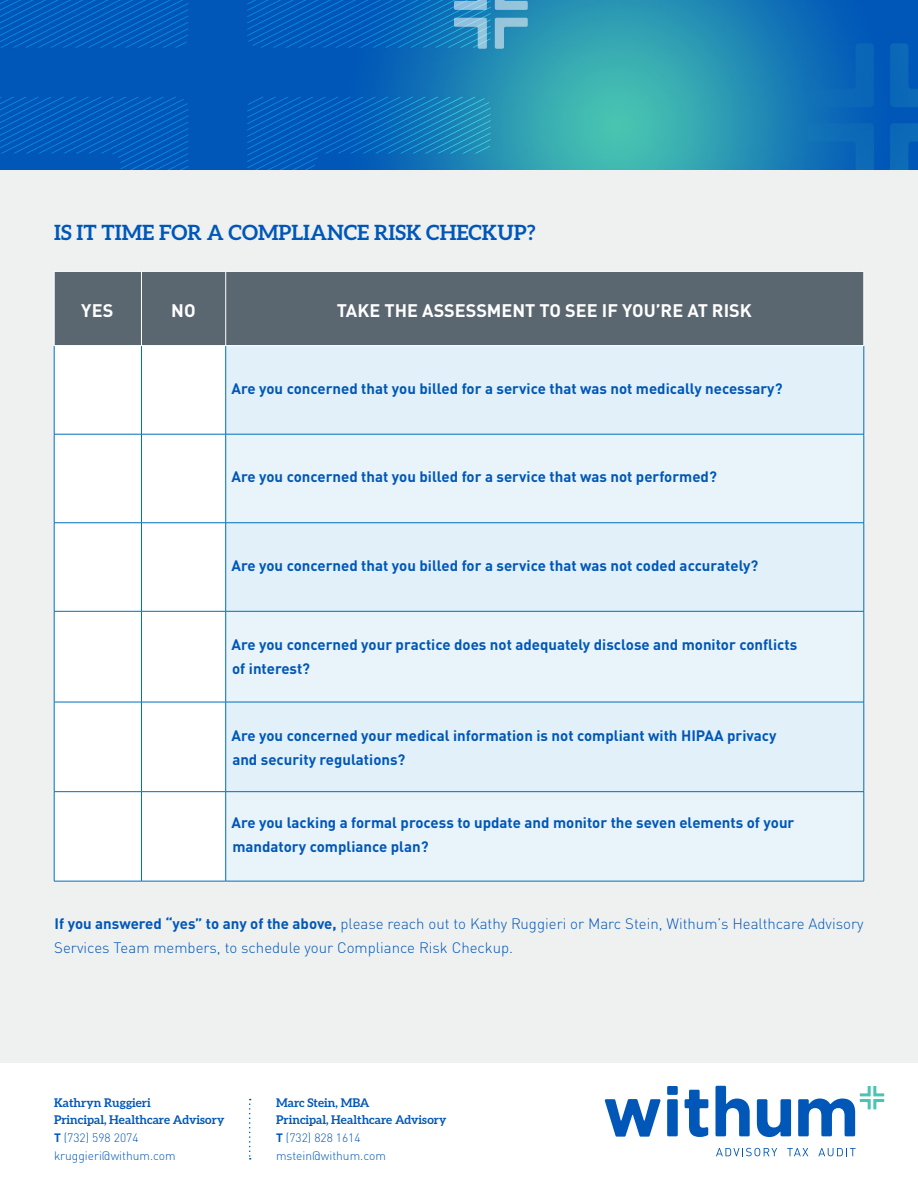
<style>
.page{position:relative;width:918px;height:1188px;background:#fff}
.page>*{position:absolute;margin:0;border:0;box-sizing:border-box;transform-origin:0 0}
.Blue_Header{font:700 21px "Aleo";color:#0057b8}
.Table_Blue_Text_Bold{font:700 18px "DINOT";color:#fff}
.Blue_Paragraph{font:700 15px/24px "DINOT";color:#0057b8}
.Blue_Paragraph-2{font:300 15px/24px "DINOT";color:#0057b8}
.Contact_Name{font:700 12px "Aleo";color:#0057b8}
.Contact_Info{font:300 12px/18px "DINOT";color:#0057b8}
.s1{font-weight:700}
</style>
<div class="page">
<div style="left:0;top:171px;width:918px;height:892px;background:#eff1f1"></div>
<img style="left:0;top:0;width:918px;height:170px">
<svg style="left:716px;top:1148px;width:61px;height:8px"></svg>
<svg style="left:787px;top:1148px;width:21px;height:8px"></svg>
<svg style="left:818px;top:1148px;width:38px;height:8px"></svg>
<svg style="left:605px;top:1099px;width:56px;height:38px"></svg>
<div style="left:667px;top:1099px;width:11px;height:37px;background:#0057b8"></div>
<svg style="left:685px;top:1090px;width:23px;height:47px"></svg>
<svg style="left:716px;top:1086px;width:34px;height:50px"></svg>
<svg style="left:757px;top:1099px;width:34px;height:38px"></svg>
<svg style="left:798px;top:1086px;width:86px;height:50px"></svg>
<div style="left:667px;top:1086px;width:11px;height:9px;background:#0057b8"></div>
<div style="left:55px;top:272px;width:809px;height:73px;background:#5a6670"></div>
<div style="left:55px;top:346px;width:170px;height:88px;background:#fff"></div>
<div style="left:226px;top:346px;width:638px;height:88px;background:#e2f1f9"></div>
<div style="left:55px;top:435px;width:170px;height:446px;background:#fff"></div>
<div style="left:226px;top:435px;width:638px;height:446px;background:#e8f4fa"></div>
<hr style="left:54px;top:346px;width:1px;height:88px;background:#006fba">
<hr style="left:141px;top:346px;width:1px;height:88px;background:#006fba">
<hr style="left:225px;top:346px;width:1px;height:88px;background:#006fba">
<hr style="left:864px;top:346px;width:1px;height:88px;background:#006fba">
<hr style="left:54px;top:434px;width:87px;height:1px;background:#006fba">
<hr style="left:54px;top:434px;width:1px;height:89px;background:#006fba">
<hr style="left:141px;top:434px;width:85px;height:1px;background:#006fba">
<hr style="left:141px;top:434px;width:1px;height:89px;background:#006fba">
<hr style="left:226px;top:434px;width:638px;height:1px;background:#006fba">
<hr style="left:225px;top:434px;width:1px;height:89px;background:#006fba">
<hr style="left:864px;top:434px;width:1px;height:89px;background:#006fba">
<hr style="left:54px;top:522px;width:87px;height:1px;background:#006fba">
<hr style="left:54px;top:523px;width:1px;height:88px;background:#006fba">
<hr style="left:141px;top:522px;width:85px;height:1px;background:#006fba">
<hr style="left:141px;top:523px;width:1px;height:88px;background:#006fba">
<hr style="left:226px;top:522px;width:638px;height:1px;background:#006fba">
<hr style="left:225px;top:523px;width:1px;height:88px;background:#006fba">
<hr style="left:864px;top:523px;width:1px;height:88px;background:#006fba">
<hr style="left:54px;top:611px;width:87px;height:1px;background:#006fba">
<hr style="left:54px;top:611px;width:1px;height:91px;background:#006fba">
<hr style="left:141px;top:611px;width:85px;height:1px;background:#006fba">
<hr style="left:141px;top:611px;width:1px;height:91px;background:#006fba">
<hr style="left:226px;top:611px;width:638px;height:1px;background:#006fba">
<hr style="left:225px;top:611px;width:1px;height:91px;background:#006fba">
<hr style="left:864px;top:611px;width:1px;height:91px;background:#006fba">
<hr style="left:54px;top:702px;width:87px;height:1px;background:#006fba">
<hr style="left:54px;top:702px;width:1px;height:89px;background:#006fba">
<hr style="left:141px;top:702px;width:85px;height:1px;background:#006fba">
<hr style="left:141px;top:702px;width:1px;height:89px;background:#006fba">
<hr style="left:226px;top:702px;width:638px;height:1px;background:#006fba">
<hr style="left:225px;top:702px;width:1px;height:89px;background:#006fba">
<hr style="left:864px;top:702px;width:1px;height:89px;background:#006fba">
<hr style="left:54px;top:791px;width:87px;height:1px;background:#006fba">
<hr style="left:54px;top:792px;width:1px;height:89px;background:#006fba">
<hr style="left:141px;top:791px;width:85px;height:1px;background:#006fba">
<hr style="left:141px;top:792px;width:1px;height:89px;background:#006fba">
<hr style="left:226px;top:791px;width:638px;height:1px;background:#006fba">
<hr style="left:225px;top:792px;width:1px;height:89px;background:#006fba">
<hr style="left:864px;top:792px;width:1px;height:89px;background:#006fba">
<hr style="left:54px;top:881px;width:87px;height:1px;background:#006fba">
<hr style="left:141px;top:881px;width:85px;height:1px;background:#006fba">
<hr style="left:226px;top:881px;width:638px;height:1px;background:#006fba">
<hr style="left:54px;top:271px;width:87px;height:1px;background:#fff">
<hr style="left:54px;top:272px;width:1px;height:73px;background:#fff">
<hr style="left:54px;top:345px;width:87px;height:1px;background:#fff">
<hr style="left:226px;top:271px;width:638px;height:1px;background:#fff">
<hr style="left:864px;top:272px;width:1px;height:73px;background:#fff">
<hr style="left:226px;top:345px;width:638px;height:1px;background:#fff">
<hr style="left:141px;top:271px;width:85px;height:1px;background:#fff">
<hr style="left:141px;top:272px;width:1px;height:73px;background:#fff">
<hr style="left:225px;top:272px;width:1px;height:73px;background:#fff">
<hr style="left:141px;top:345px;width:85px;height:1px;background:#fff">
<svg style="left:249px;top:1099px;width:2px;height:61px"></svg>
<p class="Blue_Header" style="left:54px;top:221px;width:483px">IS IT TIME FOR A COMPLIANCE RISK CHECKUP?</p>
<p class="Table_Blue_Text_Bold" style="left:81px;top:297px;width:34px">YES</p>
<p class="Table_Blue_Text_Bold" style="left:171px;top:297px;width:26px">NO</p>
<p class="Table_Blue_Text_Bold" style="left:337px;top:297px;width:416px">TAKE THE ASSESSMENT TO SEE IF YOU’RE AT RISK</p>
<p class="Blue_Paragraph" style="left:232px;top:375px;width:553px">Are you concerned that you billed for a service that was not medically necessary?</p>
<p class="Blue_Paragraph" style="left:232px;top:464px;width:487px">Are you concerned that you billed for a service that was not performed?</p>
<p class="Blue_Paragraph" style="left:232px;top:553px;width:528px">Are you concerned that you billed for a service that was not coded accurately?</p>
<p class="Blue_Paragraph" style="left:232px;top:631px;width:567px">Are you concerned your practice does not adequately disclose and monitor conflicts of interest?</p>
<p class="Blue_Paragraph" style="left:232px;top:723px;width:547px">Are you concerned your medical information is not compliant with HIPAA privacy and security regulations?</p>
<p class="Blue_Paragraph" style="left:232px;top:809px;width:564px">Are you lacking a formal process to update and monitor the seven elements of your mandatory compliance plan?</p>
<p class="Blue_Paragraph-2" style="left:54px;top:911px;width:811px"><span class="s1">If you answered “yes” to any of the above,</span> please reach out to Kathy Ruggieri or Marc Stein, Withum’s Healthcare Advisory<br>Services Team members, to schedule your Compliance Risk Checkup.</p>
<p class="Contact_Name" style="left:54px;top:1096px;width:98px">Kathryn Ruggieri</p>
<p class="Contact_Name" style="left:54px;top:1113px;width:172px">Principal, Healthcare Advisory</p>
<p class="Contact_Info" style="left:54px;top:1128px;width:123px"><span class="s1">T</span> (732) 598 2074 kruggieri@withum.com</p>
<p class="Contact_Name" style="left:276px;top:1096px;width:95px">Marc Stein, MBA</p>
<p class="Contact_Name" style="left:276px;top:1113px;width:172px">Principal, Healthcare Advisory</p>
<p class="Contact_Info" style="left:276px;top:1128px;width:111px"><span class="s1">T</span> (732) 828 1614 mstein@withum.com</p>
</div>
